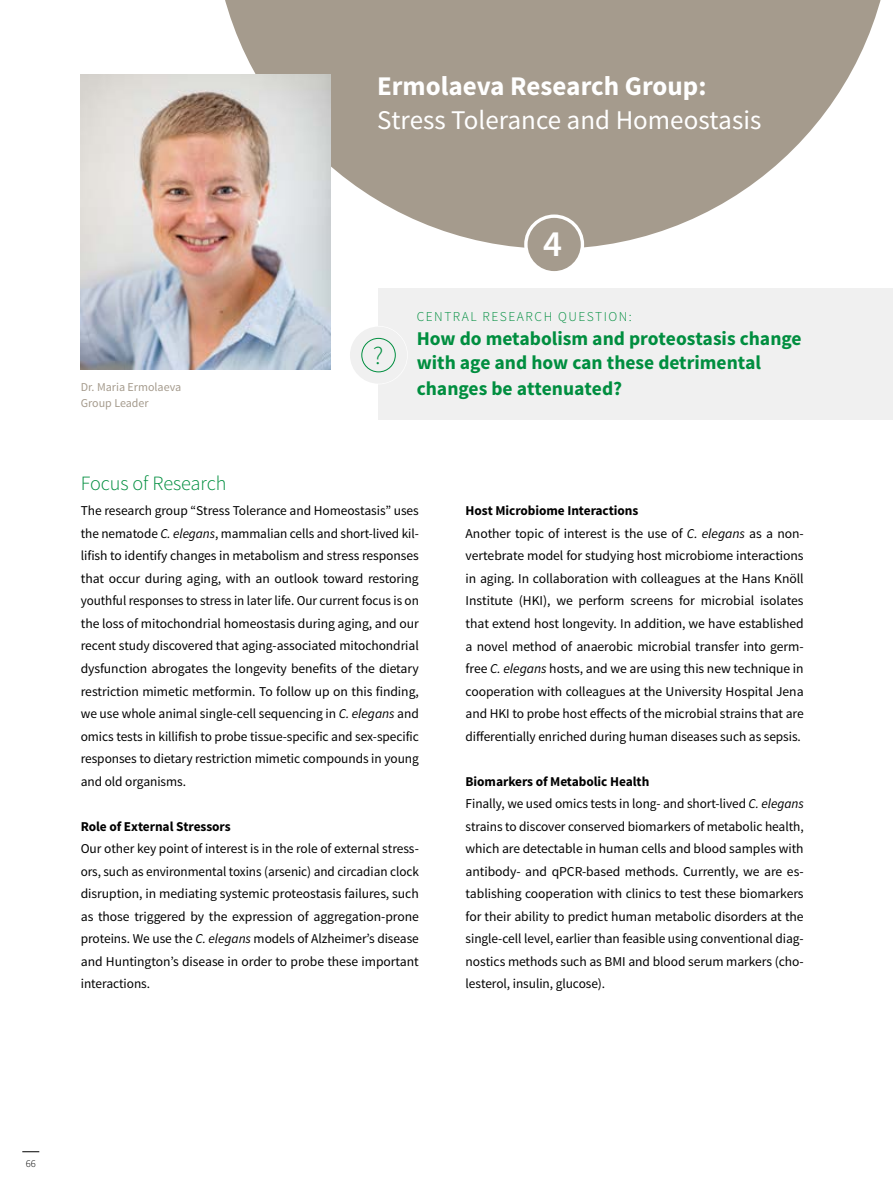
<style>
.page{position:relative;width:893px;height:1191px;background:#fff}
.page>*{position:absolute;margin:0;border:0;box-sizing:border-box;transform-origin:0 0}
.t1{font:600 37.05px "Source Sans Pro";color:#fff}
.t2{font:27px "Source Sans Pro";color:#fff}
.t3{font:700 27px "Source Sans Pro";color:#fff}
.t4{font:300 25.5px "Source Sans Pro";color:#008e3f}
.t5{font:300 20.25px "Source Sans Pro";letter-spacing:-.005em;color:#008e3f}
.t6{font:700 19.5px/24.8px "Source Sans Pro";color:#008e3f}
.t7{font:13.5px/22.5px "Source Sans Pro";letter-spacing:-.005em;color:#000;text-align:justify}
.t8{font:300 13.5px "Source Sans Pro";letter-spacing:.11em;color:#008e3f}
.t9{font:700 13.5px "Source Sans Pro";letter-spacing:-.005em;color:#000}
.t10{font:12px/16.5px "Source Sans Pro";color:#a59b8d}
.t11{font:300 10.5px "Source Sans Pro";color:#000}
.s1{font-style:italic}
.s2{font-weight:700}
</style>
<div class="page">
<svg style="left:22px;top:1151px;width:17px;height:1px"></svg>
<svg style="left:225px;top:0;width:656px;height:249px;fill:#a59b8d"></svg>
<img style="left:81px;top:74px;width:249px;height:295px">
<div style="left:526px;top:216px;width:56px;height:57px;background:#a59b8d;border-radius:50%"></div>
<div style="left:524px;top:214px;width:60px;height:60px;border:3px solid #fff;border-radius:50%"></div>
<div style="left:378px;top:289px;width:515px;height:131px;background:#f0f0f0"></div>
<div style="left:350px;top:326px;width:57px;height:58px;background:#f0f0f0;border-radius:50%"></div>
<div style="left:361px;top:338px;width:35px;height:34px;border:1px solid #008e3f;border-radius:50%"></div>
<h2 class="t3" style="left:377px;top:68px;width:331px">Ermolaeva Research Group:</h2>
<h2 class="t2" style="left:377px;top:103px;width:386px">Stress Tolerance and Homeostasis</h2>
<p class="t10" style="left:81px;top:379px;width:102px">Dr. Maria Ermolaeva<br>Group Leader</p>
<h3 class="t4" style="left:373px;top:339px;width:12px">?</h3>
<h1 class="t1" style="left:543px;top:220px;width:21px">4</h1>
<p class="t8" style="left:417px;top:309px;width:217px">CENTRAL RESEARCH QUESTION:</p>
<h3 class="t6" style="left:417px;top:327px;width:386px">How do metabolism and proteostasis change with age and how can these detrimental changes be attenuated?</h3>
<h3 class="t5" style="left:81px;top:471px;width:147px">Focus of Research</h3>
<p class="t7" style="left:81px;top:500px;width:340px">The research group “Stress Tolerance and Homeostasis” uses the nematode <span class="s1">C. elegans</span>, mammalian cells and short-lived kil&shy;lifish to identify changes in metabolism and stress responses that occur during aging, with an outlook toward restoring youthful responses to stress in later life. Our current focus is on the loss of mitochondrial homeostasis during aging, and our recent study discovered that aging-associated mitochondrial dysfunction abrogates the longevity benefits of the dietary restriction mimetic metformin. To follow up on this finding, we use whole animal single-cell sequencing in <span class="s1">C. elegans</span> and omics tests in killifish to probe tissue-specific and sex-specific responses to dietary restriction mimetic compounds in young and old organisms.</p>
<p class="t9" style="left:81px;top:817px;width:151px">Role of External Stressors</p>
<p class="t7" style="left:81px;top:837px;width:340px">Our other key point of interest is in the role of external stress&shy;ors, such as environmental toxins (arsenic) and circadian clock disruption, in mediating systemic proteostasis failures, such as those triggered by the expression of aggregation-prone proteins. We use the <span class="s1">C. elegans</span> models of Alzheimer’s disease and Huntington’s disease in order to probe these important interactions.</p>
<p class="t7" style="left:466px;top:500px;width:340px;text-align:left"><span class="s2">Host Microbiome Interactions<br></span>Another topic of interest is the use of <span class="s1">C. elegans</span> as a non&shy;vertebrate model for studying host microbiome interactions in aging. In collaboration with colleagues at the Hans Knöll Institute (HKI), we perform screens for microbial isolates that extend host longevity. In addition, we have established a novel method of anaerobic microbial transfer into germ&shy;free <span class="s1">C. elegans</span> hosts, and we are using this new technique in cooperation with colleagues at the University Hospital Jena and HKI to probe host effects of the microbial strains that are differentially enriched during human diseases such as sepsis.</p>
<p class="t7" style="left:466px;top:770px;width:340px;text-align:left"><span class="s2">Biomarkers of Metabolic Health<br></span>Finally, we used omics tests in long- and short-lived <span class="s1">C. elegans </span>strains to discover conserved biomarkers of metabolic health, which are detectable in human cells and blood samples with antibody- and qPCR-based methods. Currently, we are es&shy;tablishing cooperation with clinics to test these biomarkers for their ability to predict human metabolic disorders at the single-cell level, earlier than feasible using conventional diag&shy;nostics methods such as BMI and blood serum markers (cho&shy;lesterol, insulin, glucose).</p>
<p class="t11" style="left:26px;top:1157px;width:12px">66</p>
</div>
